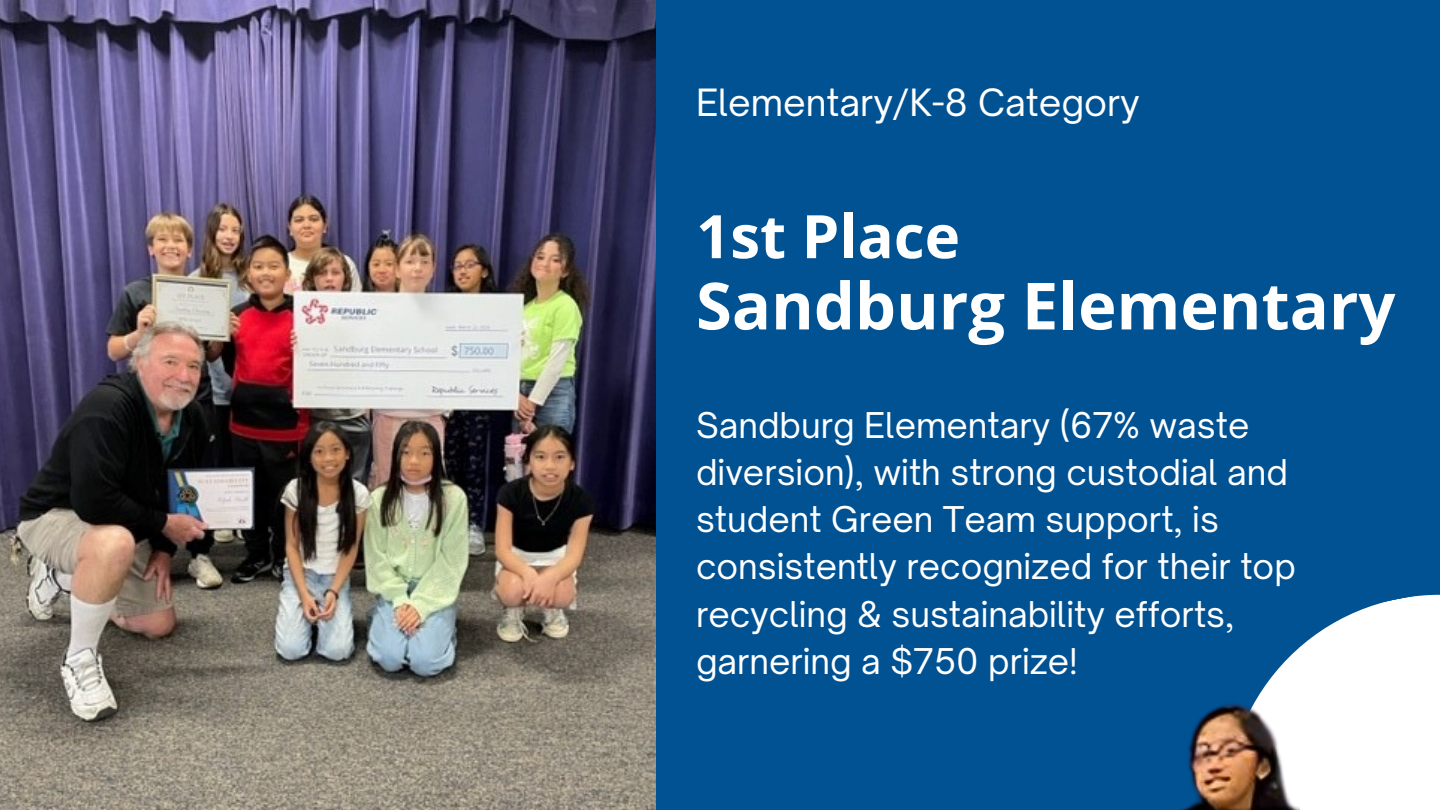
<style>
.page{position:relative;width:1440px;height:810px;background:#005293}
.page>*{position:absolute;margin:0;border:0;box-sizing:border-box;transform-origin:0 0}
.t1{font:700 65px "Open Sans";color:#fff}
.t2{font:700 60px "Open Sans";color:#fff}
.t3{font:36px "Open Sauce One";color:#fff}
.t4{font:34px/47.2px "Open Sauce One";color:#fff}
</style>
<div class="page">
<svg style="left:1258px;top:594px;width:182px;height:216px;fill:#fff"></svg>
<img style="left:0;top:0;width:656px;height:810px">
<img style="left:1178px;top:696px;width:121px;height:114px">
<p class="t3" style="left:696px;top:80px;width:445px">Elementary/K-8 Category</p>
<p class="t2" style="left:696px;top:194px;width:265px">1st Place</p>
<p class="t1" style="left:696px;top:260px;width:701px">Sandburg Elementary</p>
<p class="t4" style="left:696px;top:401px;width:601px">Sandburg Elementary (67% waste diversion), with strong custodial and student Green Team support, is consistently recognized for their top recycling &amp; sustainability efforts, garnering a $750 prize!</p>
</div>
